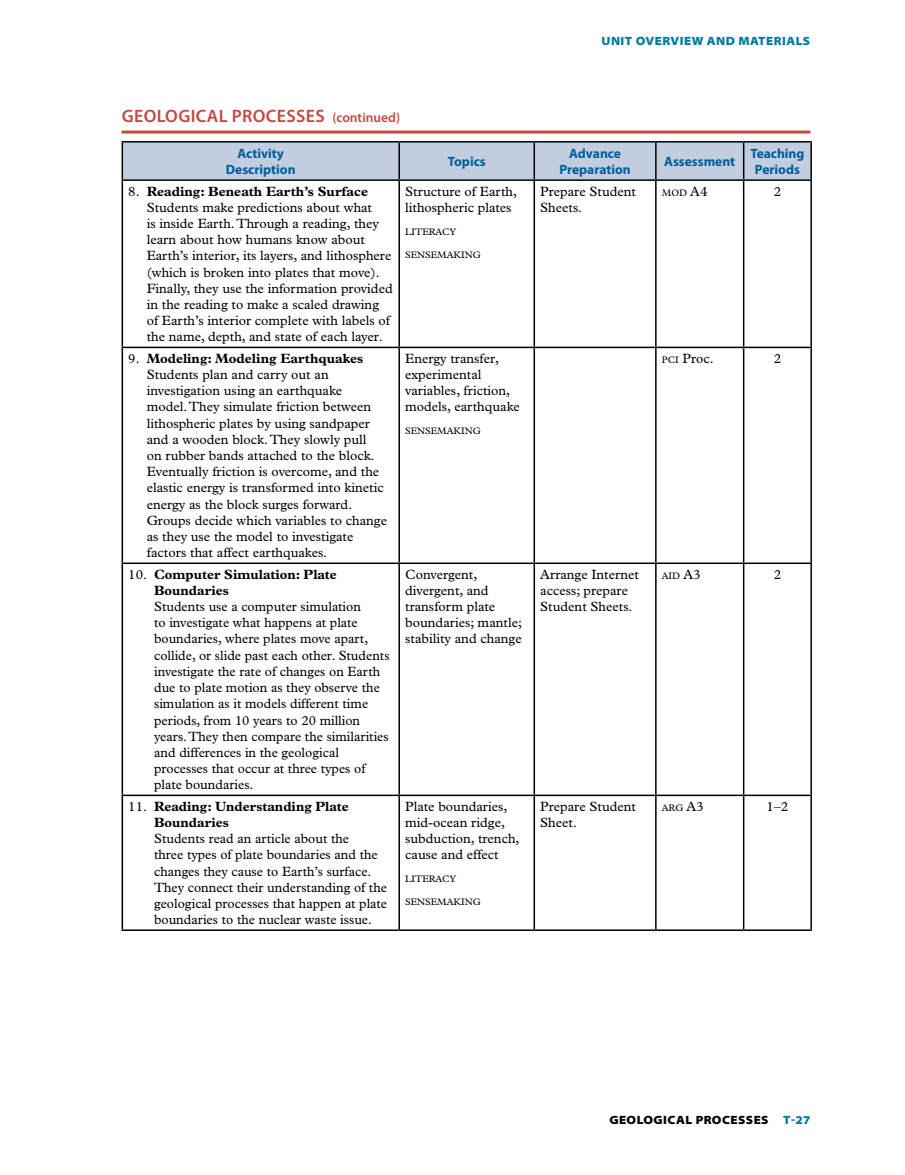
<style>
.page{position:relative;width:905px;height:1175px;background:#fff}
.page>*{position:absolute;margin:0;border:0;box-sizing:border-box;transform-origin:0 0}
.t1{font:600 18px "Myriad Pro";letter-spacing:.02em;color:#c84641}
.t2{font:13.5px/16.2px "Plantin Std";color:#000}
.t3{font:700 13.5px/16.2px "Plantin Std";color:#000}
.t4{font:700 13.5px/16.2px "Myriad Pro";color:#005d98;text-align:center}
.t5{font:900 semi-expanded 12px "Myriad Pro";letter-spacing:.035em;color:#037b9d}
.t6{font:900 semi-expanded 12px "Myriad Pro";letter-spacing:.035em;color:#000}
.t7{font:9.45px "Plantin Std";color:#000}
.s1{font-size:13.5px}
.s2{font-weight:700}
.s3{font-size:9.45px}
.s4{font-weight:400}
.s5{color:#037b9d}
</style>
<div class="page">
<svg style="left:122px;top:130px;width:688px;height:4px;background:#d57370"></svg>
<div style="left:123px;top:142px;width:687px;height:37px;background:#c3cde0"></div>
<hr style="left:122px;top:141px;width:277px;height:1px;background:#000">
<hr style="left:122px;top:142px;width:1px;height:37px;background:#000">
<hr style="left:399px;top:141px;width:135px;height:1px;background:#000">
<hr style="left:398px;top:142px;width:2px;height:37px;background:#000">
<hr style="left:534px;top:141px;width:122px;height:1px;background:#000">
<hr style="left:533px;top:142px;width:2px;height:37px;background:#000">
<hr style="left:656px;top:141px;width:87px;height:1px;background:#000">
<hr style="left:655px;top:142px;width:1px;height:37px;background:#000">
<hr style="left:743px;top:141px;width:69px;height:1px;background:#000">
<hr style="left:742px;top:142px;width:2px;height:37px;background:#000">
<hr style="left:810px;top:142px;width:2px;height:37px;background:#000">
<hr style="left:122px;top:179px;width:277px;height:2px;background:#000">
<hr style="left:122px;top:181px;width:1px;height:166px;background:#000">
<hr style="left:399px;top:179px;width:135px;height:2px;background:#000">
<hr style="left:398px;top:181px;width:2px;height:166px;background:#000">
<hr style="left:534px;top:179px;width:122px;height:2px;background:#000">
<hr style="left:533px;top:181px;width:2px;height:166px;background:#000">
<hr style="left:656px;top:179px;width:87px;height:2px;background:#000">
<hr style="left:655px;top:181px;width:1px;height:166px;background:#000">
<hr style="left:743px;top:179px;width:69px;height:2px;background:#000">
<hr style="left:742px;top:181px;width:2px;height:166px;background:#000">
<hr style="left:810px;top:181px;width:2px;height:166px;background:#000">
<hr style="left:122px;top:347px;width:277px;height:1px;background:#000">
<hr style="left:122px;top:348px;width:1px;height:214px;background:#000">
<hr style="left:399px;top:347px;width:135px;height:1px;background:#000">
<hr style="left:398px;top:348px;width:2px;height:214px;background:#000">
<hr style="left:534px;top:347px;width:122px;height:1px;background:#000">
<hr style="left:533px;top:348px;width:2px;height:214px;background:#000">
<hr style="left:656px;top:347px;width:87px;height:1px;background:#000">
<hr style="left:655px;top:348px;width:1px;height:214px;background:#000">
<hr style="left:743px;top:347px;width:69px;height:1px;background:#000">
<hr style="left:742px;top:348px;width:2px;height:214px;background:#000">
<hr style="left:810px;top:348px;width:2px;height:214px;background:#000">
<hr style="left:122px;top:562px;width:277px;height:2px;background:#000">
<hr style="left:122px;top:564px;width:1px;height:230px;background:#000">
<hr style="left:399px;top:562px;width:135px;height:2px;background:#000">
<hr style="left:398px;top:564px;width:2px;height:230px;background:#000">
<hr style="left:534px;top:562px;width:122px;height:2px;background:#000">
<hr style="left:533px;top:564px;width:2px;height:230px;background:#000">
<hr style="left:656px;top:562px;width:87px;height:2px;background:#000">
<hr style="left:655px;top:564px;width:1px;height:230px;background:#000">
<hr style="left:743px;top:562px;width:69px;height:2px;background:#000">
<hr style="left:742px;top:564px;width:2px;height:230px;background:#000">
<hr style="left:810px;top:564px;width:2px;height:230px;background:#000">
<hr style="left:122px;top:794px;width:277px;height:2px;background:#000">
<hr style="left:122px;top:796px;width:1px;height:133px;background:#000">
<hr style="left:399px;top:794px;width:135px;height:2px;background:#000">
<hr style="left:398px;top:796px;width:2px;height:133px;background:#000">
<hr style="left:534px;top:794px;width:122px;height:2px;background:#000">
<hr style="left:533px;top:796px;width:2px;height:133px;background:#000">
<hr style="left:656px;top:794px;width:87px;height:2px;background:#000">
<hr style="left:655px;top:796px;width:1px;height:133px;background:#000">
<hr style="left:743px;top:794px;width:69px;height:2px;background:#000">
<hr style="left:742px;top:796px;width:2px;height:133px;background:#000">
<hr style="left:810px;top:796px;width:2px;height:133px;background:#000">
<hr style="left:122px;top:929px;width:277px;height:2px;background:#000">
<hr style="left:399px;top:929px;width:135px;height:2px;background:#000">
<hr style="left:534px;top:929px;width:122px;height:2px;background:#000">
<hr style="left:656px;top:929px;width:87px;height:2px;background:#000">
<hr style="left:743px;top:929px;width:69px;height:2px;background:#000">
<p class="t5" style="left:601px;top:34px;width:210px">UNIT OVERVIEW AND MATERIALS</p>
<h1 class="t1" style="left:122px;top:105px;width:280px">GEOLOGICAL PROCESSES <span class="s1">(continued)</span></h1>
<p class="t4" style="left:226px;top:145px;width:71px">Activity<br>Description</p>
<p class="t4" style="left:448px;top:154px;width:39px">Topics</p>
<p class="t4" style="left:559px;top:145px;width:73px">Advance<br>Preparation</p>
<p class="t4" style="left:664px;top:154px;width:72px">Assessment</p>
<p class="t4" style="left:750px;top:145px;width:56px">Teaching<br>Periods</p>
<p class="t2" style="left:147px;top:183px;width:247px;text-indent:-18px">8. <span class="s2">Reading: Beneath Earth’s Surface </span>Students make predictions about what<br>is inside Earth. Through a reading, they learn about how humans know about Earth’s interior, its layers, and lithosphere (which is broken into plates that move).<br>Finally, they use the information provided in the reading to make a scaled drawing of Earth’s interior complete with labels of the name, depth, and state of each layer.</p>
<p class="t2" style="left:405px;top:183px;width:113px">Structure of Earth, lithospheric plates</p>
<p class="t2" style="left:540px;top:183px;width:97px">Prepare Student<br>Sheets.</p>
<p class="t7" style="left:662px;top:187px;width:47px">MOD <span class="s1">A4</span></p>
<p class="t2" style="left:773px;top:183px;width:9px">2</p>
<p class="t7" style="left:405px;top:226px;width:53px">LITERACY</p>
<p class="t7" style="left:405px;top:249px;width:77px">SENSEMAKING</p>
<p class="t2" style="left:147px;top:350px;width:242px;text-indent:-18px">9. <span class="s2">Modeling: Modeling Earthquakes </span>Students plan and carry out an investigation using an earthquake<br>model. They simulate friction between lithospheric plates by using sandpaper and a wooden block. They slowly pull<br>on rubber bands attached to the block.<br>Eventually friction is overcome, and the elastic energy is transformed into kinetic energy as the block surges forward.<br>Groups decide which variables to change as they use the model to investigate factors that affect earthquakes.</p>
<p class="t2" style="left:405px;top:350px;width:116px">Energy transfer, experimental variables, friction, models, earthquake</p>
<p class="t7" style="left:405px;top:426px;width:77px">SENSEMAKING</p>
<p class="t2" style="left:662px;top:350px;width:53px"><span class="s3">PCI</span> Proc.</p>
<p class="t2" style="left:773px;top:350px;width:9px">2</p>
<p class="t3" style="left:154px;top:566px;width:184px;text-indent:-26px"><span class="s4">10.</span> Computer Simulation: Plate<br>Boundaries</p>
<p class="t2" style="left:154px;top:598px;width:237px">Students use a computer simulation<br>to investigate what happens at plate boundaries, where plates move apart, collide, or slide past each other. Students investigate the rate of changes on Earth due to plate motion as they observe the simulation as it models different time periods, from 10 years to 20 million years. They then compare the similarities and differences in the geological processes that occur at three types of plate boundaries.</p>
<p class="t3" style="left:154px;top:798px;width:196px;text-indent:-26px"><span class="s4">11.</span> Reading: Understanding Plate<br>Boundaries</p>
<p class="t2" style="left:154px;top:830px;width:234px">Students read an article about the<br>three types of plate boundaries and the changes they cause to Earth’s surface.<br>They connect their understanding of the geological processes that happen at plate boundaries to the nuclear waste issue.</p>
<p class="t2" style="left:405px;top:566px;width:118px">Convergent, divergent, and transform plate boundaries; mantle; stability and change</p>
<p class="t2" style="left:540px;top:566px;width:100px">Arrange Internet access; prepare<br>Student Sheets.</p>
<p class="t7" style="left:662px;top:570px;width:40px">AID <span class="s1">A3</span></p>
<p class="t2" style="left:773px;top:566px;width:9px">2</p>
<p class="t2" style="left:405px;top:798px;width:116px">Plate boundaries, mid-ocean ridge, subduction, trench, cause and effect</p>
<p class="t7" style="left:405px;top:873px;width:53px">LITERACY</p>
<p class="t7" style="left:405px;top:896px;width:77px">SENSEMAKING</p>
<p class="t2" style="left:540px;top:798px;width:97px">Prepare Student<br>Sheet.</p>
<p class="t7" style="left:662px;top:802px;width:43px">ARG <span class="s1">A3</span></p>
<p class="t2" style="left:766px;top:798px;width:23px">1–2</p>
<p class="t6" style="left:609px;top:1113px;width:202px">GEOLOGICAL PROCESSES <span class="s5">T-27</span></p>
</div>
